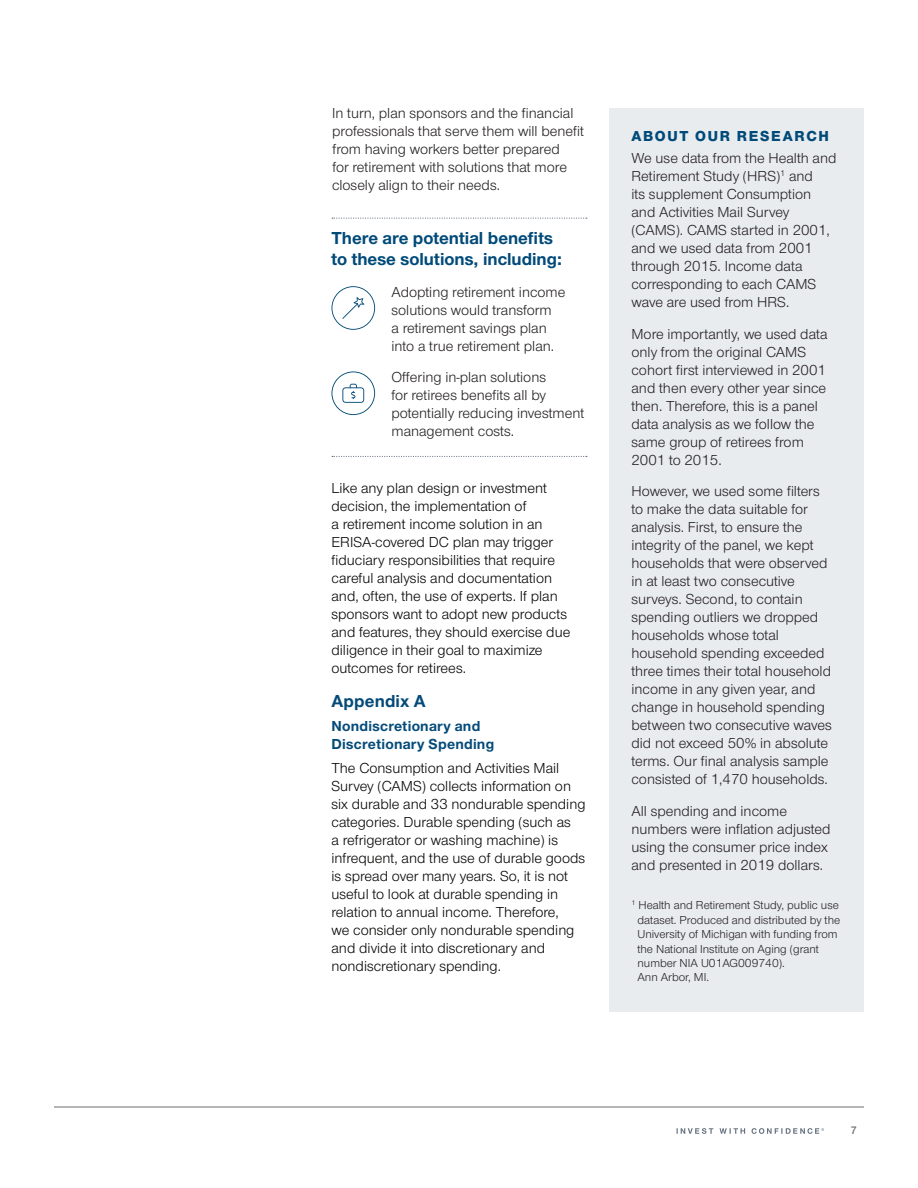
<style>
.page{position:relative;width:918px;height:1188px;background:#fff}
.page>*{position:absolute;margin:0;border:0;box-sizing:border-box;transform-origin:0 0}
.t1{font:700 18px/21px "Nimbus Sans Novus";color:#004a79}
.t2{font:700 18px "Nimbus Sans Novus";letter-spacing:.01em;color:#054b79}
.t3{font:15px/18px "Nimbus Sans Novus";color:#231f20}
.t4{font:15px/18px "Nimbus Sans Novus";color:#040503}
.t5{font:700 15px/18px "Nimbus Sans Novus";letter-spacing:.015em;color:#054b79}
.t6{font:800 15px "Nimbus Sans Novus";letter-spacing:.11em;color:#004a79}
.t7{font:12px/14.4px "Nimbus Sans Novus";color:#231f20}
.t8{font:600 11.25px "Nimbus Sans Novus";color:#6c6d70}
</style>
<div class="page">
<hr style="left:54px;top:1107px;width:810px;height:1px;background:#6c6d70">
<svg style="left:677px;top:1128px;width:147px;height:6px"></svg>
<svg style="left:332px;top:218px;width:255px;height:1px"></svg>
<svg style="left:332px;top:456px;width:255px;height:1px"></svg>
<svg style="left:332px;top:371px;width:43px;height:44px"></svg>
<svg style="left:331px;top:286px;width:44px;height:44px"></svg>
<div style="left:609px;top:108px;width:255px;height:904px;background:#e9ecef"></div>
<p class="t3" style="left:332px;top:104px;width:254px">In turn, plan sponsors and the financial professionals that serve them will benefit from having workers better prepared<br>for retirement with solutions that more closely align to their needs.</p>
<p class="t1" style="left:331px;top:227px;width:232px">There are potential benefits to these solutions, including:</p>
<p class="t3" style="left:391px;top:282px;width:175px">Adopting retirement income solutions would transform<br>a retirement savings plan into a true retirement plan.</p>
<p class="t3" style="left:391px;top:368px;width:194px">Offering in-plan solutions<br>for retirees benefits all by potentially reducing investment management costs.</p>
<p class="t4" style="left:331px;top:478px;width:240px">Like any plan design or investment decision, the implementation of<br>a retirement income solution in an ERISA-covered DC plan may trigger fiduciary responsibilities that require careful analysis and documentation and, often, the use of experts. If plan sponsors want to adopt new products and features, they should exercise due diligence in their goal to maximize outcomes for retirees.</p>
<p class="t2" style="left:331px;top:689px;width:96px">Appendix A</p>
<p class="t5" style="left:331px;top:717px;width:164px">Nondiscretionary and<br>Discretionary Spending</p>
<p class="t4" style="left:331px;top:759px;width:256px">The Consumption and Activities Mail Survey (CAMS) collects information on six durable and 33 nondurable spending categories. Durable spending (such as<br>a refrigerator or washing machine) is infrequent, and the use of durable goods is spread over many years. So, it is not useful to look at durable spending in relation to annual income. Therefore,<br>we consider only nondurable spending and divide it into discretionary and nondiscretionary spending.</p>
<p class="t6" style="left:632px;top:125px;width:199px">ABOUT OUR RESEARCH</p>
<p class="t3" style="left:631px;top:149px;width:207px">We use data from the Health and<br>Retirement Study (HRS)<sup>1</sup> and<br>its supplement Consumption and Activities Mail Survey (CAMS). CAMS started in 2001, and we used data from 2001 through 2015. Income data corresponding to each CAMS wave are used from HRS.</p>
<p class="t3" style="left:631px;top:324px;width:198px">More importantly, we used data only from the original CAMS cohort first interviewed in 2001 and then every other year since then. Therefore, this is a panel data analysis as we follow the same group of retirees from<br>2001 to 2015.</p>
<p class="t3" style="left:631px;top:482px;width:202px">However, we used some filters to make the data suitable for analysis. First, to ensure the integrity of the panel, we kept households that were observed in at least two consecutive surveys. Second, to contain spending outliers we dropped households whose total household spending exceeded three times their total household income in any given year, and change in household spending between two consecutive waves did not exceed 50% in absolute terms. Our final analysis sample consisted of 1,470 households.</p>
<p class="t3" style="left:631px;top:801px;width:201px">All spending and income numbers were inflation adjusted using the consumer price index and presented in 2019 dollars.</p>
<p class="t7" style="left:637px;top:898px;width:204px;text-indent:-6px"><sup>1</sup> Health and Retirement Study, public use dataset. Produced and distributed by the University of Michigan with funding from the National Institute on Aging (grant number NIA U01AG009740).<br>Ann Arbor, MI.</p>
<p class="t8" style="left:851px;top:1123px;width:7px">7</p>
</div>
